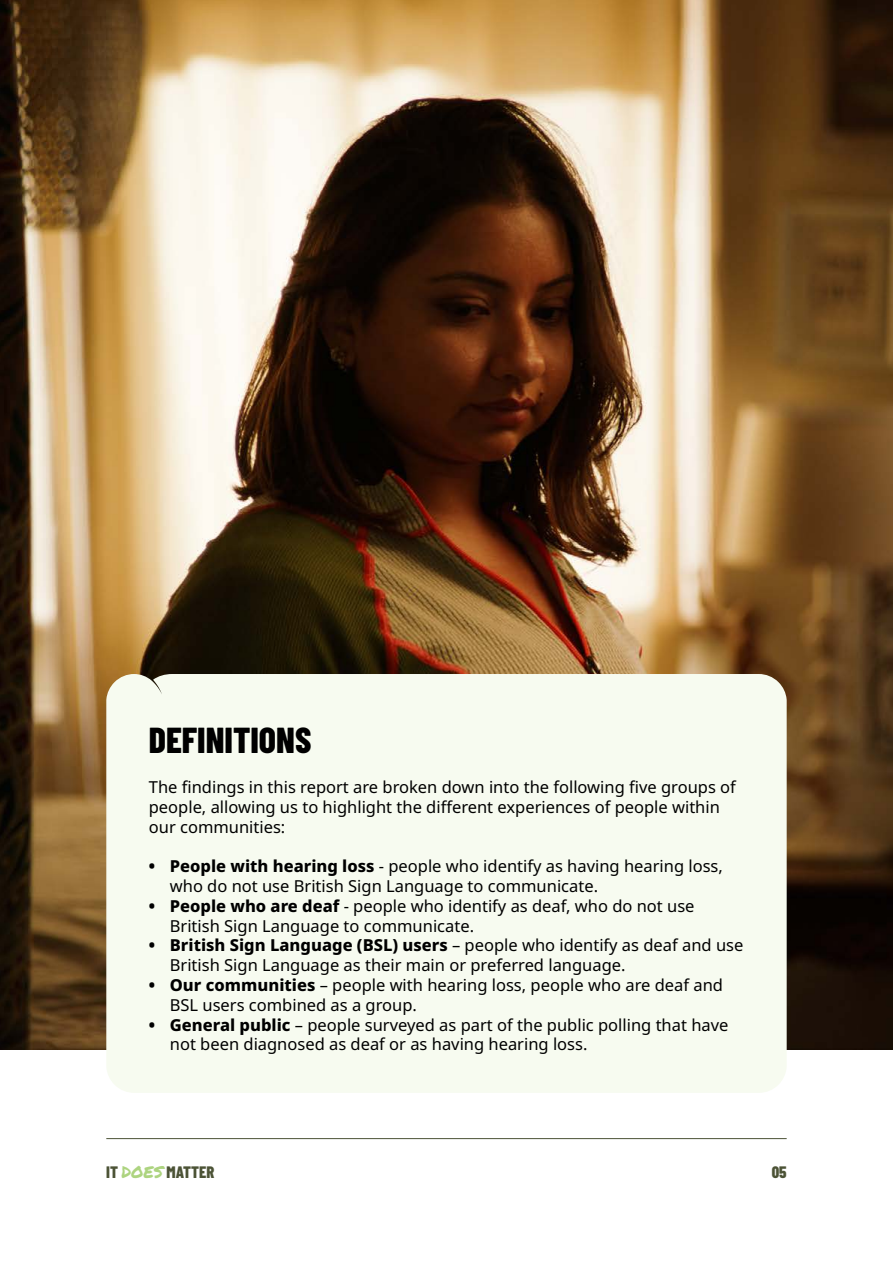
<style>
.page{position:relative;width:893px;height:1263px;background:#fff}
.page>*{position:absolute;margin:0;border:0;box-sizing:border-box;transform-origin:0 0}
.t1{font:800 36px "Barlow Condensed";color:#000}
.t2{font:16.5px/19.8px "Noto Sans";color:#000}
.t3{font:800 16.5px "Barlow Condensed";color:#4c5336}
.s1{font-weight:800}
.s2{font-family:"Permanent Marker";font-weight:400;color:#add480}
</style>
<div class="page">
<hr style="left:106px;top:1138px;width:681px;height:1px;background:#4c5336">
<img style="left:0;top:0;width:893px;height:1049px">
<div style="left:106px;top:674px;width:681px;height:419px;background:#f7fbf0"></div>
<p class="t1" style="left:149px;top:715px;width:164px">DEFINITIONS</p>
<p class="t2" style="left:149px;top:777px;width:589px">The findings in this report are broken down into the following five groups of people, allowing us to highlight the different experiences of people within our communities:</p>
<p class="t2" style="left:170px;top:856px;width:555px;text-indent:-21px"><span class="s1">• People with hearing loss</span> - people who identify as having hearing loss, who do not use British Sign Language to communicate.</p>
<p class="t2" style="left:170px;top:896px;width:526px;text-indent:-21px"><span class="s1">• People who are deaf</span> - people who identify as deaf, who do not use<br>British Sign Language to communicate.</p>
<p class="t2" style="left:170px;top:936px;width:575px;text-indent:-21px"><span class="s1">• British Sign Language (BSL) users</span> – people who identify as deaf and use<br>British Sign Language as their main or preferred language.</p>
<p class="t2" style="left:170px;top:975px;width:555px;text-indent:-21px"><span class="s1">• Our communities</span> – people with hearing loss, people who are deaf and<br>BSL users combined as a group.</p>
<p class="t2" style="left:170px;top:1015px;width:560px;text-indent:-21px"><span class="s1">• General public</span> – people surveyed as part of the public polling that have not been diagnosed as deaf or as having hearing loss.</p>
<p class="t3" style="left:106px;top:1160px;width:110px">IT <span class="s2">DOES</span> MATTER</p>
<p class="t3" style="left:772px;top:1160px;width:16px">05</p>
</div>
